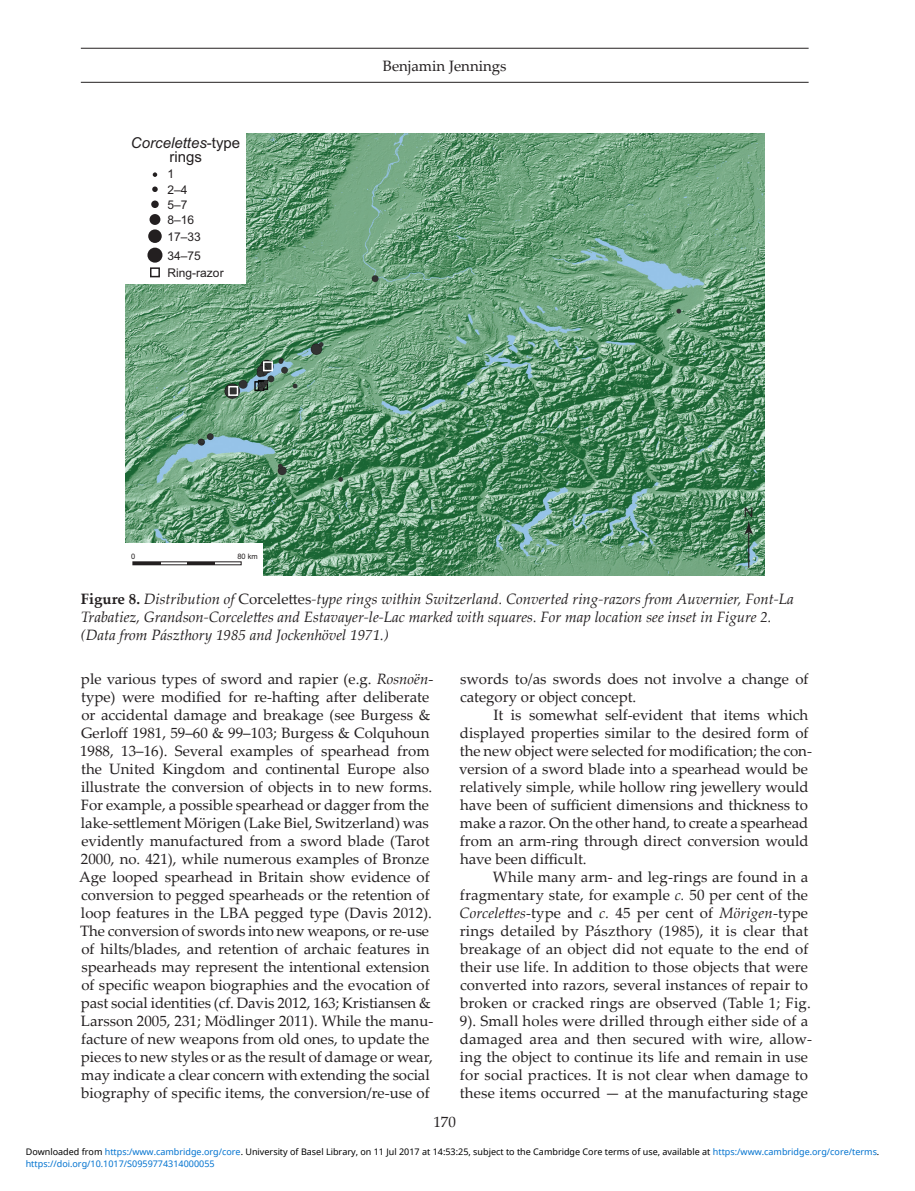
<style>
.page{position:relative;width:915px;height:1191px;background:#fff}
.page>*{position:absolute;margin:0;border:0;box-sizing:border-box;transform-origin:0 0}
.t1{font:15px/18px "Palatino Linotype";color:#231f20}
.t2{font:italic 15px/18px "Palatino Linotype";color:#231f20}
.t3{font:italic 15px/14.2px "Arial";color:#231f20;text-align:center}
.t4{font:13.5px "Arial";color:#231f20}
.t5{font:12px/15.3px "Arial";color:#231f20}
.t6{font:9px "Noto Sans";color:#000}
.t7{font:9px "Noto Sans";color:#0172cf}
.t8{font:7.5px "Arial";color:#231f20}
.s1{font-style:normal}
.s2{font-weight:700;font-style:normal}
.s3{font-style:italic}
.s4{color:#0172cf}
</style>
<div class="page">
<hr style="left:81px;top:48px;width:727px;height:1px;background:#231f20">
<hr style="left:81px;top:82px;width:727px;height:1px;background:#231f20">
<img style="left:126px;top:134px;width:638px;height:442px">
<div style="left:125px;top:132px;width:121px;height:151px;background:#fff"></div>
<div style="left:125px;top:544px;width:138px;height:32px;background:#fff"></div>
<svg style="left:152px;top:186px;width:6px;height:6px"></svg>
<svg style="left:132px;top:561px;width:109px;height:4px"></svg>
<hr style="left:133px;top:562px;width:27px;height:3px;background:#231f20">
<hr style="left:187px;top:562px;width:27px;height:3px;background:#231f20">
<hr style="left:748px;top:531px;width:1px;height:37px;background:#231f20">
<svg style="left:744px;top:521px;width:8px;height:13px"></svg>
<div style="left:151px;top:200px;width:8px;height:8px;background:#231f20;border-radius:50%"></div>
<div style="left:149px;top:214px;width:11px;height:11px;background:#231f20;border-radius:50%"></div>
<div style="left:150px;top:267px;width:10px;height:10px;border:2px solid #231f20"></div>
<svg style="left:153px;top:172px;width:4px;height:5px"></svg>
<div style="left:148px;top:229px;width:14px;height:14px;background:#231f20;border-radius:50%"></div>
<div style="left:147px;top:248px;width:15px;height:15px;background:#231f20;border-radius:50%"></div>
<svg style="left:227px;top:360px;width:47px;height:37px;background:#638676"></svg>
<p class="t3" style="left:131px;top:136px;width:111px">Corcelettes<span class="s1">-type rings</span></p>
<p class="t5" style="left:167px;top:197px;width:28px">5–7<br>8–16</p>
<p class="t5" style="left:167px;top:227px;width:35px;line-height:19.4px">17–33<br>34–75</p>
<p class="t5" style="left:167px;top:265px;width:58px">Ring-razor</p>
<p class="t5" style="left:167px;top:166px;width:22px">1<br>2–4</p>
<p class="t8" style="left:131px;top:552px;width:6px">0</p>
<p class="t8" style="left:237px;top:552px;width:22px">80 km</p>
<p class="t1" style="left:383px;top:56px;width:125px">Benjamin Jennings</p>
<p class="t4" style="left:743px;top:505px;width:11px">N</p>
<p class="t2" style="left:81px;top:589px;width:714px"><span class="s2">Figure 8.</span> Distribution of <span class="s1">Corcelettes</span>-type rings within Switzerland. Converted ring-razors from Auvernier, Font-La<br>Trabatiez, Grandson-Corcelettes and Estavayer-le-Lac marked with squares. For map location see inset in Figure 2. (Data from Pászthory 1985 and Jockenhövel 1971.)</p>
<p class="t1" style="left:79px;top:669px;width:355px">ple various types of sword and rapier (e.g. <span class="s3">Rosnoën&shy;</span>type) were modified for re-hafting after deliberate or accidental damage and breakage (see Burgess &amp; Gerloff 1981, 59–60 &amp; 99–103; Burgess &amp; Colquhoun 1988, 13–16). Several examples of spearhead from the United Kingdom and continental Europe also illustrate the conversion of objects in to new forms.<br>For example, a possible spearhead or dagger from the lake-settlement Mörigen (Lake Biel, Switzerland) was evidently manufactured from a sword blade (Tarot 2000, no. 421), while numerous examples of Bronze Age looped spearhead in Britain show evidence of conversion to pegged spearheads or the retention of loop features in the LBA pegged type (Davis 2012).<br>The conversion of swords into new weapons, or re-use of hilts/blades, and retention of archaic features in spearheads may represent the intentional extension of specific weapon biographies and the evocation of past social identities (cf. Davis 2012, 163; Kristiansen &amp; Larsson 2005, 231; Mödlinger 2011). While the manu&shy;facture of new weapons from old ones, to update the pieces to new styles or as the result of damage or wear, may indicate a clear concern with extending the social biography of specific items, the conversion/re-use of</p>
<p class="t1" style="left:460px;top:669px;width:350px">swords to/as swords does not involve a change of category or object concept.</p>
<p class="t1" style="left:459px;top:705px;width:354px;text-indent:34px">It is somewhat self-evident that items which displayed properties similar to the desired form of the new object were selected for modification; the con&shy;version of a sword blade into a spearhead would be relatively simple, while hollow ring jewellery would have been of sufficient dimensions and thickness to make a razor. On the other hand, to create a spearhead from an arm-ring through direct conversion would have been difficult.</p>
<p class="t1" style="left:459px;top:867px;width:354px;text-indent:33px">While many arm- and leg-rings are found in a fragmentary state, for example <span class="s3">c.</span> 50 per cent of the <span class="s3">Corcelettes</span>-type and <span class="s3">c.</span> 45 per cent of <span class="s3">Mörigen</span>-type rings detailed by Pászthory (1985), it is clear that breakage of an object did not equate to the end of their use life. In addition to those objects that were converted into razors, several instances of repair to broken or cracked rings are observed (Table 1; Fig.<br>9). Small holes were drilled through either side of a damaged area and then secured with wire, allow&shy;ing the object to continue its life and remain in use for social practices. It is not clear when damage to these items occurred — at the manufacturing stage</p>
<p class="t1" style="left:433px;top:1112px;width:24px">170</p>
<p class="t6" style="left:26px;top:1145px;width:854px">Downloaded from <span class="s4">https:/www.cambridge.org/core</span>. University of Basel Library, on 11 Jul 2017 at 14:53:25, subject to the Cambridge Core terms of use, available at <span class="s4">https:/www.cambridge.org/core/terms</span>.</p>
<p class="t7" style="left:26px;top:1157px;width:190px">https://doi.org/10.1017/S0959774314000055</p>
</div>
